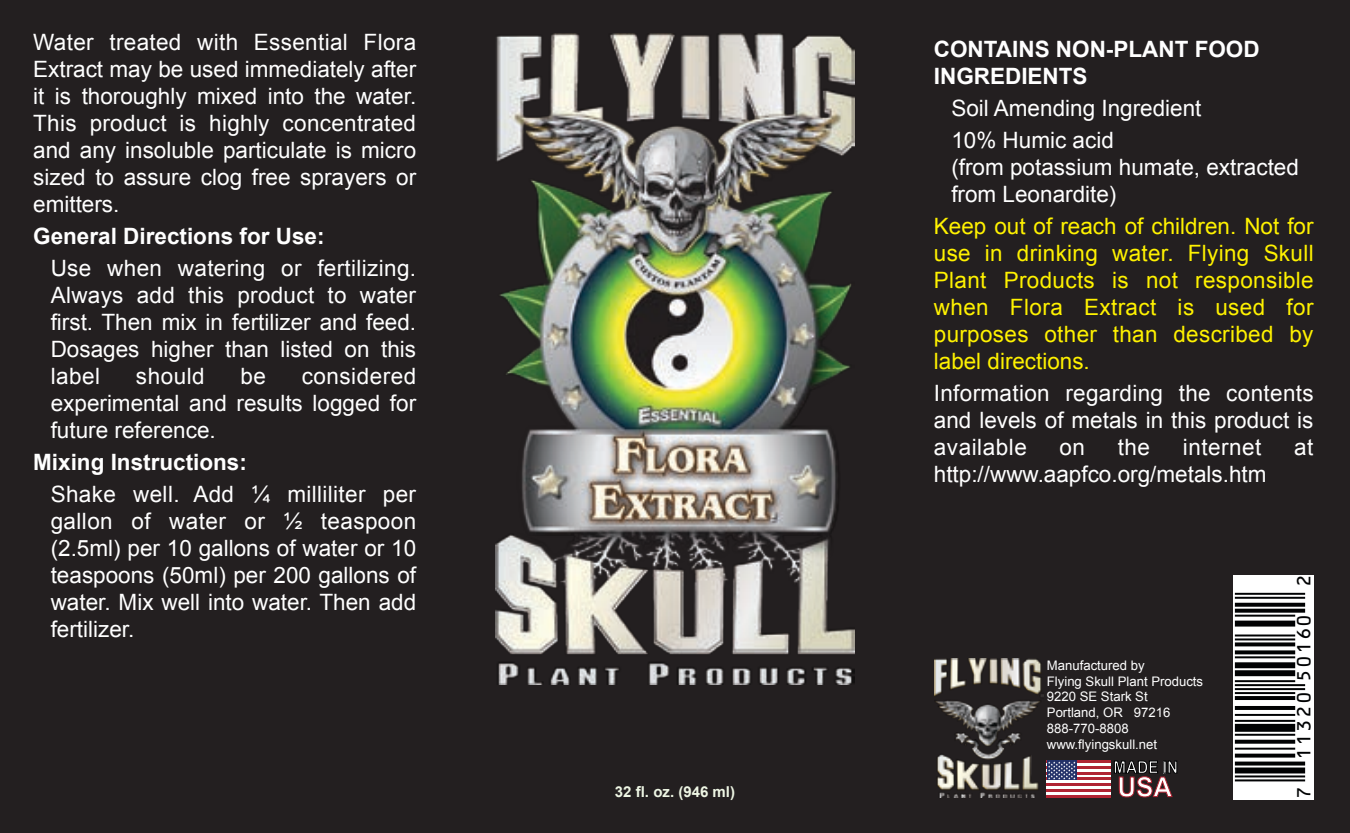
<style>
.page{position:relative;width:1350px;height:833px;background:#fff}
.page>*{position:absolute;margin:0;border:0;box-sizing:border-box;transform-origin:0 0}
.t1{font:22.5px/27px "Arial";color:#fff;text-align:justify}
.t2{font:22.5px/27px "Arial";letter-spacing:.015em;color:#fff200;text-align:justify}
.t3{font:700 22.5px/27px "Arial";color:#fff}
.t4{font:22.5px "Arial";letter-spacing:.025em;color:#fff}
.t5{font:21px "OCRB10 Pitch AT";letter-spacing:.055em;color:#010203}
.t6{font:700 15px "Arial";color:#eef6e4}
.t7{font:13.25px/15.8px "Arial";color:#fff}
</style>
<div class="page">
<div style="left:0;top:0;width:1350px;height:832px;background:#231f20"></div>
<img style="left:495px;top:33px;width:360px;height:651px">
<div style="left:1233px;top:575px;width:81px;height:224px;background:#fff"></div>
<svg style="left:1235px;top:592px;width:70px;height:189px"></svg>
<svg style="left:1114px;top:760px;width:63px;height:37px"></svg>
<hr style="left:1047px;top:760px;width:64px;height:3px;background:#b02433">
<hr style="left:1047px;top:763px;width:64px;height:3px;background:#fff">
<hr style="left:1047px;top:769px;width:64px;height:2px;background:#fff">
<hr style="left:1047px;top:774px;width:64px;height:3px;background:#fff">
<hr style="left:1047px;top:780px;width:64px;height:3px;background:#fff">
<hr style="left:1047px;top:786px;width:64px;height:2px;background:#fff">
<hr style="left:1047px;top:791px;width:64px;height:3px;background:#fff">
<hr style="left:1047px;top:766px;width:64px;height:3px;background:#b02433">
<hr style="left:1047px;top:771px;width:64px;height:3px;background:#b02433">
<hr style="left:1047px;top:783px;width:64px;height:3px;background:#b02433">
<hr style="left:1047px;top:777px;width:64px;height:3px;background:#b02433">
<hr style="left:1047px;top:788px;width:64px;height:3px;background:#b02433">
<hr style="left:1047px;top:794px;width:64px;height:3px;background:#b02433">
<div style="left:1047px;top:760px;width:30px;height:20px;background:linear-gradient(to bottom,#303e72,#2f3d71)"></div>
<svg style="left:1048px;top:761px;width:27px;height:18px"></svg>
<img style="left:934px;top:658px;width:109px;height:139px">
<p class="t1" style="left:33px;top:29px;width:385px">Water treated with Essential Flora Extract may be used immediately after it is thoroughly mixed into the water.<br>This product is highly concentrated and any insoluble particulate is micro sized to assure clog free sprayers or emitters.</p>
<p class="t3" style="left:33px;top:223px;width:293px">General Directions for Use:</p>
<p class="t1" style="left:51px;top:255px;width:367px">Use when watering or fertilizing.<br>Always add this product to water first. Then mix in fertilizer and feed.<br>Dosages higher than listed on this label</p>
<p class="t1" style="left:51px;top:363px;width:367px;text-indent:251px">considered experimental and results logged for future reference.</p>
<p class="t3" style="left:33px;top:449px;width:215px">Mixing Instructions:</p>
<p class="t1" style="left:51px;top:481px;width:367px">Shake well. Add ¼ milliliter per gallon of water or ½ teaspoon (2.5ml) per 10 gallons of water or 10 teaspoons (50ml) per 200 gallons of water. Mix well into water. Then add fertilizer.</p>
<p class="t1" style="left:136px;top:363px;width:70px">should</p>
<p class="t1" style="left:240px;top:363px;width:27px">be</p>
<p class="t6" style="left:615px;top:782px;width:122px">32 fl. oz. (946 ml)</p>
<p class="t3" style="left:934px;top:36px;width:327px">CONTAINS NON-PLANT FOOD<br>INGREDIENTS</p>
<p class="t1" style="left:951px;top:92px;width:252px;line-height:32px">Soil Amending Ingredient<br>10% Humic acid</p>
<p class="t1" style="left:951px;top:153px;width:349px">(from potassium humate, extracted from Leonardite)</p>
<p class="t2" style="left:934px;top:212px;width:381px">Keep out of reach of children. Not for use in drinking water. Flying Skull Plant Products is not responsible when Flora Extract is used for purposes other than described by label directions.</p>
<p class="t1" style="left:934px;top:379px;width:381px">Information regarding the contents and levels of metals in this product is available</p>
<p class="t1" style="left:1060px;top:433px;width:27px">on</p>
<p class="t1" style="left:1118px;top:433px;width:34px">the</p>
<p class="t4" style="left:1183px;top:432px;width:80px">internet</p>
<p class="t1" style="left:1294px;top:433px;width:21px">at</p>
<p class="t1" style="left:934px;top:460px;width:334px">http://www.aapfco.org/metals.htm</p>
<p class="t7" style="left:1047px;top:657px;width:158px">Manufactured by<br>Flying Skull Plant Products<br>9220 SE Stark St<br>Portland, OR 97216<br>888-770-8808 www.flyingskull.net</p>
<p class="t5" style="left:1295px;top:587px;width:14px;rotate:-90deg">2</p>
<p class="t5" style="left:1295px;top:759px;width:147px;rotate:-90deg">11320 50160</p>
<p class="t5" style="left:1295px;top:799px;width:14px;rotate:-90deg">7</p>
</div>
